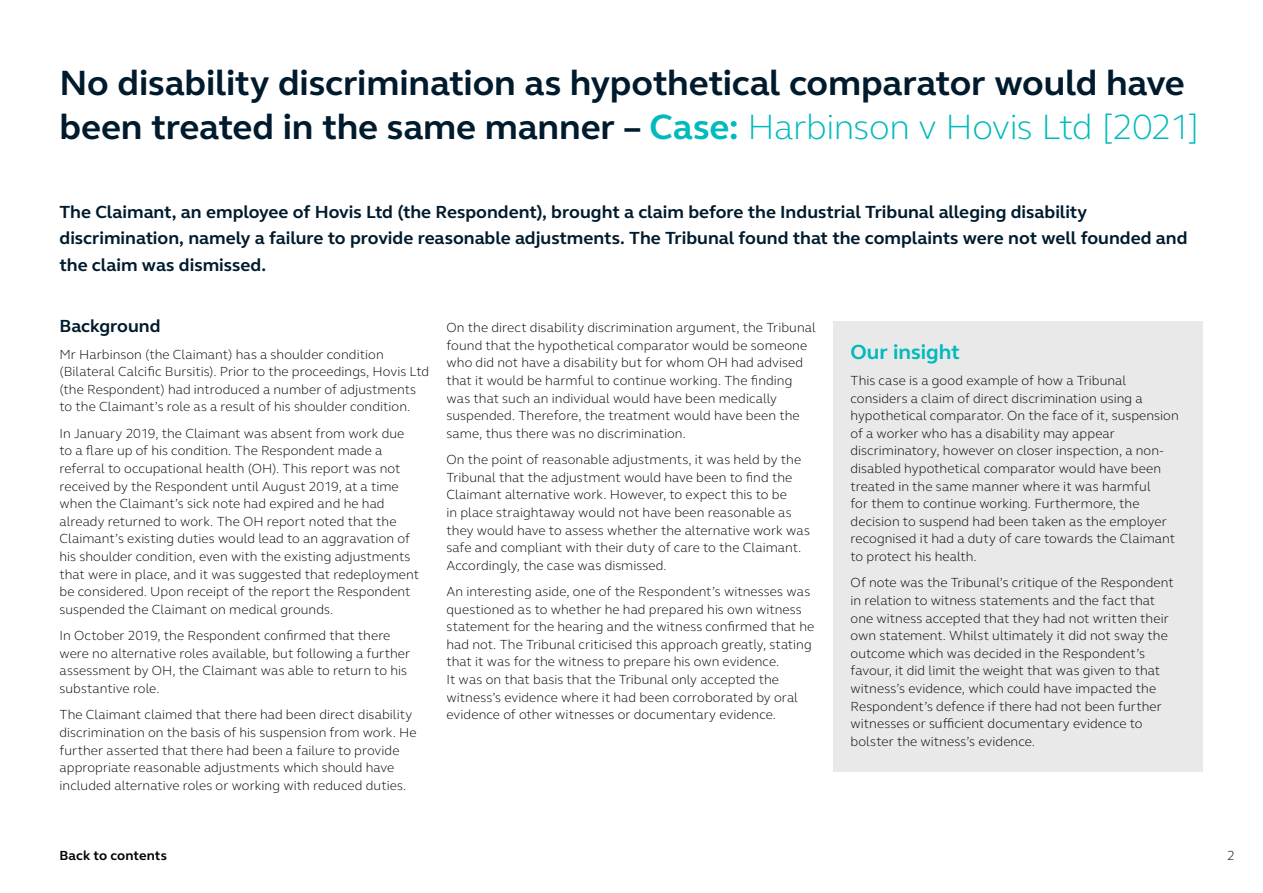
<style>
.page{position:relative;width:1263px;height:893px;background:#fff}
.page>*{position:absolute;margin:0;border:0;box-sizing:border-box;transform-origin:0 0}
.t1{font:700 36px/44px "FS Elliot";letter-spacing:-.005em;color:#001b2d}
.t2{font:700 21px "FS Elliot";color:#00babc}
.t3{font:700 18px/26.4px "FS Elliot";color:#001b2d}
.t4{font:300 13.5px/17.5px "FS Elliot";letter-spacing:.005em;color:#000}
.t5{font:700 13.5px "FS Elliot";letter-spacing:.005em;color:#000}
.s1{color:#00babc}
.s2{font-weight:300;color:#00babc}
</style>
<div class="page">
<div style="left:833px;top:322px;width:370px;height:450px;background:#e9e9ea"></div>
<h1 class="t1" style="left:60px;top:60px;width:1141px">No disability discrimination as hypothetical comparator would have been treated in the same manner – <span class="s1">Case:</span> <span class="s2">Harbinson v Hovis Ltd [2021]</span></h1>
<p class="t3" style="left:60px;top:198px;width:1129px">The Claimant, an employee of Hovis Ltd (the Respondent), brought a claim before the Industrial Tribunal alleging disability discrimination, namely a failure to provide reasonable adjustments. The Tribunal found that the complaints were not well founded and the claim was dismissed.</p>
<h3 class="t3" style="left:60px;top:313px;width:103px">Background</h3>
<p class="t4" style="left:60px;top:345px;width:371px">Mr Harbinson (the Claimant) has a shoulder condition (Bilateral Calcific Bursitis). Prior to the proceedings, Hovis Ltd (the Respondent) had introduced a number of adjustments to the Claimant’s role as a result of his shoulder condition.</p>
<p class="t4" style="left:60px;top:424px;width:361px">In January 2019, the Claimant was absent from work due to a flare up of his condition. The Respondent made a referral to occupational health (OH). This report was not received by the Respondent until August 2019, at a time when the Claimant’s sick note had expired and he had already returned to work. The OH report noted that the Claimant’s existing duties would lead to an aggravation of his shoulder condition, even with the existing adjustments that were in place, and it was suggested that redeployment be considered. Upon receipt of the report the Respondent suspended the Claimant on medical grounds.</p>
<p class="t4" style="left:60px;top:626px;width:352px">In October 2019, the Respondent confirmed that there were no alternative roles available, but following a further assessment by OH, the Claimant was able to return to his substantive role.</p>
<p class="t4" style="left:60px;top:706px;width:359px">The Claimant claimed that there had been direct disability discrimination on the basis of his suspension from work. He further asserted that there had been a failure to provide appropriate reasonable adjustments which should have included alternative roles or working with reduced duties.</p>
<p class="t4" style="left:446px;top:318px;width:371px">On the direct disability discrimination argument, the Tribunal found that the hypothetical comparator would be someone who did not have a disability but for whom OH had advised that it would be harmful to continue working. The finding was that such an individual would have been medically suspended. Therefore, the treatment would have been the same, thus there was no discrimination.</p>
<p class="t4" style="left:446px;top:450px;width:365px">On the point of reasonable adjustments, it was held by the Tribunal that the adjustment would have been to find the Claimant alternative work. However, to expect this to be<br>in place straightaway would not have been reasonable as they would have to assess whether the alternative work was safe and compliant with their duty of care to the Claimant.<br>Accordingly, the case was dismissed.</p>
<p class="t4" style="left:446px;top:582px;width:369px">An interesting aside, one of the Respondent’s witnesses was questioned as to whether he had prepared his own witness statement for the hearing and the witness confirmed that he had not. The Tribunal criticised this approach greatly, stating that it was for the witness to prepare his own evidence.<br>It was on that basis that the Tribunal only accepted the witness’s evidence where it had been corroborated by oral evidence of other witnesses or documentary evidence.</p>
<h2 class="t2" style="left:850px;top:337px;width:111px">Our insight</h2>
<p class="t4" style="left:850px;top:371px;width:330px">This case is a good example of how a Tribunal considers a claim of direct discrimination using a hypothetical comparator. On the face of it, suspension of a worker who has a disability may appear discriminatory, however on closer inspection, a non&shy;disabled hypothetical comparator would have been treated in the same manner where it was harmful<br>for them to continue working. Furthermore, the decision to suspend had been taken as the employer recognised it had a duty of care towards the Claimant to protect his health.</p>
<p class="t4" style="left:850px;top:574px;width:325px">Of note was the Tribunal’s critique of the Respondent in relation to witness statements and the fact that one witness accepted that they had not written their own statement. Whilst ultimately it did not sway the outcome which was decided in the Respondent’s favour, it did limit the weight that was given to that witness’s evidence, which could have impacted the Respondent’s defence if there had not been further witnesses or sufficient documentary evidence to bolster the witness’s evidence.</p>
<p class="t5" style="left:60px;top:846px;width:109px">Back to contents</p>
<p class="t4" style="left:1227px;top:846px;width:9px">2</p>
</div>
